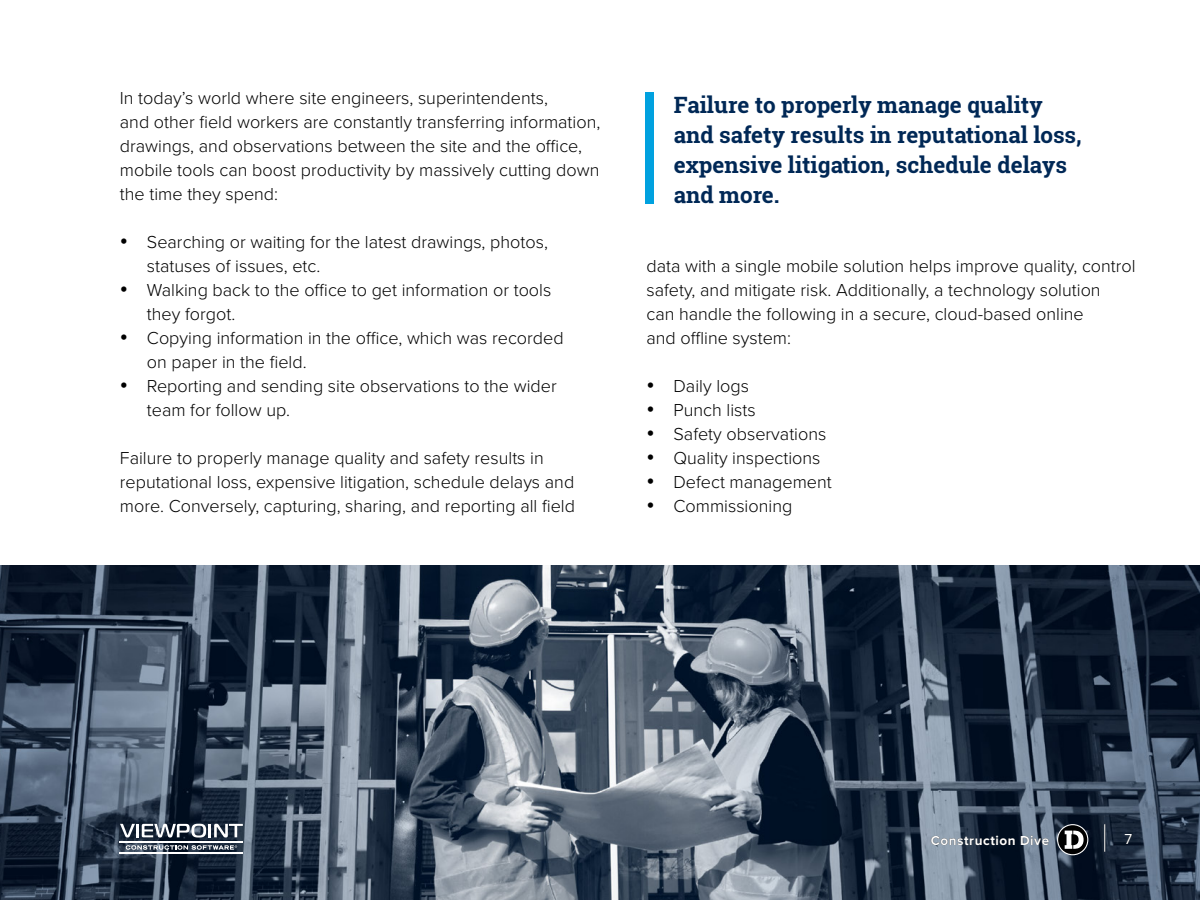
<style>
.page{position:relative;width:1200px;height:900px;background:#fff}
.page>*{position:absolute;margin:0;border:0;box-sizing:border-box;transform-origin:0 0}
.t1{font:700 22.5px/30px "Roboto Slab";color:#002856}
.t2{font:300 18px/24px "Proxima Nova";color:#000}
.t3{font:15px "Proxima Nova";color:#fff}
.t4{font:700 13.5px "Proxima Nova";letter-spacing:.04em;color:#fff}
</style>
<div class="page">
<img style="left:0;top:566px;width:1200px;height:334px">
<svg style="left:1057px;top:824px;width:31px;height:31px"></svg>
<svg style="left:1058px;top:825px;width:29px;height:29px"></svg>
<svg style="left:1065px;top:831px;width:19px;height:18px"></svg>
<div style="left:645px;top:93px;width:9px;height:111px;background:#00a1df"></div>
<svg style="left:120px;top:824px;width:123px;height:14px"></svg>
<svg style="left:126px;top:845px;width:111px;height:5px"></svg>
<hr style="left:120px;top:841px;width:123px;height:2px;background:#fff">
<hr style="left:120px;top:852px;width:123px;height:2px;background:#fff">
<svg style="left:1104px;top:824px;width:1px;height:28px"></svg>
<p class="t2" style="left:120px;top:85px;width:482px">In today’s world where site engineers, superintendents,<br>and other field workers are constantly transferring information, drawings, and observations between the site and the office, mobile tools can boost productivity by massively cutting down the time they spend:</p>
<p class="t2" style="left:147px;top:229px;width:403px;text-indent:-27px">• Searching or waiting for the latest drawings, photos, statuses of issues, etc.</p>
<p class="t2" style="left:147px;top:277px;width:406px;text-indent:-27px">• Walking back to the office to get information or tools they forgot.</p>
<p class="t2" style="left:147px;top:325px;width:418px;text-indent:-27px">• Copying information in the office, which was recorded on paper in the field.</p>
<p class="t2" style="left:147px;top:373px;width:411px;text-indent:-27px">• Reporting and sending site observations to the wider team for follow up.</p>
<p class="t2" style="left:120px;top:445px;width:457px">Failure to properly manage quality and safety results in reputational loss, expensive litigation, schedule delays and more. Conversely, capturing, sharing, and reporting all field</p>
<p class="t1" style="left:674px;top:89px;width:409px">Failure to properly manage quality and safety results in reputational loss, expensive litigation, schedule delays and more.</p>
<p class="t2" style="left:646px;top:253px;width:491px">data with a single mobile solution helps improve quality, control safety, and mitigate risk. Additionally, a technology solution<br>can handle the following in a secure, cloud-based online<br>and offline system:</p>
<p class="t2" style="left:646px;top:373px;width:104px">• Daily logs</p>
<p class="t2" style="left:646px;top:397px;width:111px">• Punch lists</p>
<p class="t2" style="left:646px;top:421px;width:181px">• Safety observations</p>
<p class="t2" style="left:646px;top:445px;width:176px">• Quality inspections</p>
<p class="t2" style="left:646px;top:469px;width:187px">• Defect management</p>
<p class="t2" style="left:646px;top:493px;width:147px">• Commissioning</p>
<p class="t4" style="left:931px;top:830px;width:120px">Construction Dive</p>
<p class="t3" style="left:1125px;top:828px;width:9px">7</p>
</div>
